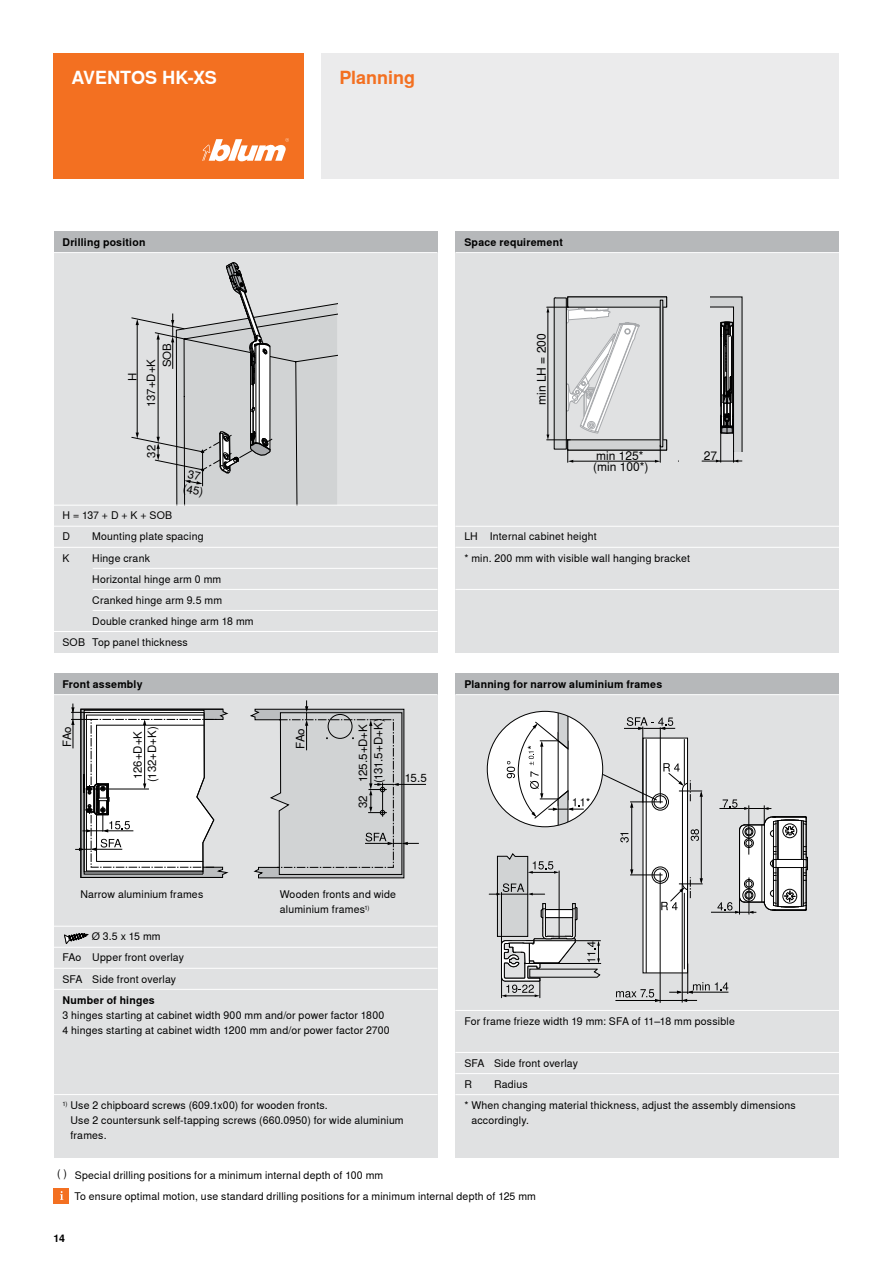
<style>
.page{position:relative;width:893px;height:1263px;background:#fff}
.page>*{position:absolute;margin:0;border:0;box-sizing:border-box;transform-origin:0 0}
.t1{font:700 18px "Nimbus Sans Global";letter-spacing:-.005em;color:#fff}
.t2{font:700 18px "Nimbus Sans Global";color:#f37021}
.t3{font:12px/10.2px "Nimbus Sans Global";color:#000}
.t4{font:11.55px "Nimbus Sans Global";letter-spacing:-.015em;color:#000}
.t5{font:11.4px "Nimbus Sans Global";color:#000}
.t6{font:10.5px/21px "Nimbus Sans Global";letter-spacing:.02em;color:#000}
.t7{font:700 10.5px "Nimbus Sans Global";letter-spacing:.02em;color:#000}
</style>
<div class="page">
<div style="left:54px;top:54px;width:250px;height:125px;background:#f37021"></div>
<div style="left:321px;top:54px;width:518px;height:125px;background:#ebebec"></div>
<svg style="left:202px;top:138px;width:87px;height:23px"></svg>
<div style="left:54px;top:232px;width:384px;height:420px;background:#e0e1e2"></div>
<div style="left:54px;top:674px;width:384px;height:484px;background:#e0e1e2"></div>
<div style="left:455px;top:674px;width:384px;height:484px;background:#e0e1e2"></div>
<div style="left:455px;top:232px;width:384px;height:420px;background:#e0e1e2"></div>
<hr style="left:660px;top:873px;width:1px;height:130px;background:#000">
<svg style="left:489px;top:711px;width:319px;height:291px"></svg>
<svg style="left:64px;top:933px;width:24px;height:11px"></svg>
<svg style="left:71px;top:703px;width:157px;height:175px"></svg>
<hr style="left:96px;top:785px;width:1px;height:76px;background:#000">
<hr style="left:97px;top:861px;width:106px;height:1px;background:#000">
<svg style="left:250px;top:700px;width:176px;height:178px"></svg>
<div style="left:54px;top:1188px;width:15px;height:15px;background:#f37021"></div>
<svg style="left:60px;top:1191px;width:3px;height:9px"></svg>
<hr style="left:568px;top:307px;width:92px;height:1px;background:#000">
<hr style="left:568px;top:450px;width:99px;height:1px;background:#000">
<div style="left:568px;top:297px;width:99px;height:10px;background:#d1d3d4"></div>
<div style="left:568px;top:440px;width:99px;height:10px;background:#d1d3d4"></div>
<div style="left:660px;top:300px;width:3px;height:147px;border:1px solid #000"></div>
<hr style="left:572px;top:461px;width:84px;height:1px;background:#000">
<svg style="left:655px;top:440px;width:12px;height:23px"></svg>
<svg style="left:546px;top:297px;width:94px;height:166px"></svg>
<svg style="left:702px;top:297px;width:40px;height:165px"></svg>
<div style="left:54px;top:232px;width:384px;height:21px;background:#b6b8ba"></div>
<div style="left:455px;top:232px;width:384px;height:21px;background:#b6b8ba"></div>
<div style="left:455px;top:674px;width:384px;height:21px;background:#b6b8ba"></div>
<div style="left:54px;top:674px;width:384px;height:21px;background:#b6b8ba"></div>
<hr style="left:54px;top:505px;width:384px;height:1px;background:#fff">
<hr style="left:54px;top:526px;width:384px;height:1px;background:#fff">
<hr style="left:54px;top:547px;width:384px;height:1px;background:#fff">
<hr style="left:93px;top:568px;width:345px;height:1px;background:#fff">
<hr style="left:93px;top:589px;width:345px;height:1px;background:#fff">
<hr style="left:93px;top:610px;width:345px;height:1px;background:#fff">
<hr style="left:54px;top:631px;width:384px;height:1px;background:#fff">
<hr style="left:455px;top:526px;width:384px;height:1px;background:#fff">
<hr style="left:455px;top:547px;width:384px;height:1px;background:#fff">
<hr style="left:455px;top:589px;width:384px;height:1px;background:#fff">
<hr style="left:455px;top:252px;width:384px;height:1px;background:#fff">
<hr style="left:54px;top:252px;width:384px;height:1px;background:#fff">
<hr style="left:54px;top:694px;width:384px;height:1px;background:#fff">
<hr style="left:54px;top:947px;width:384px;height:1px;background:#fff">
<hr style="left:54px;top:926px;width:384px;height:1px;background:#fff">
<hr style="left:54px;top:989px;width:384px;height:1px;background:#fff">
<hr style="left:54px;top:968px;width:384px;height:1px;background:#fff">
<hr style="left:455px;top:1052px;width:384px;height:1px;background:#fff">
<hr style="left:455px;top:1010px;width:384px;height:1px;background:#fff">
<hr style="left:455px;top:1073px;width:384px;height:1px;background:#fff">
<hr style="left:455px;top:1094px;width:384px;height:1px;background:#fff">
<hr style="left:54px;top:1094px;width:384px;height:1px;background:#fff">
<hr style="left:455px;top:694px;width:384px;height:1px;background:#fff">
<svg style="left:131px;top:263px;width:206px;height:242px"></svg>
<h1 class="t1" style="left:71px;top:67px;width:147px">AVENTOS HK-XS</h1>
<h1 class="t2" style="left:339px;top:67px;width:77px">Planning</h1>
<p class="t7" style="left:63px;top:236px;width:84px">Drilling position</p>
<p class="t7" style="left:464px;top:236px;width:100px">Space requirement</p>
<p class="t5" style="left:158px;top:367px;width:26px;rotate:-90deg">SOB</p>
<p class="t3" style="left:536px;top:405px;width:73px;rotate:-90deg">min LH = 200</p>
<p class="t5" style="left:142px;top:407px;width:50px;rotate:-90deg">137+D+K</p>
<p class="t5" style="left:143px;top:458px;width:14px;rotate:-90deg">32</p>
<p class="t6" style="left:63px;top:505px;width:111px">H = 137 + D + K + SOB</p>
<p class="t5" style="left:185px;top:479px;width:22px;rotate:10deg">(45)</p>
<p class="t3" style="left:593px;top:450px;width:57px">min 125* (min 100*)</p>
<p class="t3" style="left:704px;top:450px;width:15px">27</p>
<p class="t6" style="left:63px;top:526px;width:9px">D</p>
<p class="t6" style="left:92px;top:526px;width:113px">Mounting plate spacing</p>
<p class="t6" style="left:63px;top:547px;width:9px">K</p>
<p class="t6" style="left:92px;top:547px;width:163px">Hinge crank<br>Horizontal hinge arm 0 mm<br>Cranked hinge arm 9.5 mm<br>Double cranked hinge arm 18 mm</p>
<p class="t6" style="left:63px;top:632px;width:127px">SOB Top panel thickness</p>
<p class="t6" style="left:464px;top:526px;width:227px">LH Internal cabinet height<br>* min. 200 mm with visible wall hanging bracket</p>
<p class="t7" style="left:63px;top:678px;width:82px">Front assembly</p>
<p class="t7" style="left:464px;top:678px;width:199px">Planning for narrow aluminium frames</p>
<p class="t4" style="left:370px;top:783px;width:66px;rotate:-90deg">(131.5+D+K)</p>
<p class="t5" style="left:59px;top:747px;width:22px;rotate:-90deg">FAo</p>
<p class="t5" style="left:143px;top:782px;width:57px;rotate:-90deg">(132+D+K)</p>
<p class="t4" style="left:292px;top:749px;width:23px;rotate:-90deg">FAo</p>
<p class="t4" style="left:354px;top:782px;width:59px;rotate:-90deg">125.5+D+K</p>
<p class="t5" style="left:129px;top:779px;width:50px;rotate:-90deg">126+D+K</p>
<p class="t4" style="left:354px;top:808px;width:14px;rotate:-90deg">32</p>
<p class="t4" style="left:405px;top:770px;width:23px">15.5</p>
<p class="t6" style="left:80px;top:884px;width:124px">Narrow aluminium frames</p>
<p class="t6" style="left:280px;top:887px;width:118px;line-height:15px">Wooden fronts and wide aluminium frames<sup>1)</sup></p>
<p class="t6" style="left:92px;top:926px;width:70px">Ø 3.5 x 15 mm</p>
<p class="t6" style="left:63px;top:947px;width:123px">FAo Upper front overlay</p>
<p class="t6" style="left:63px;top:968px;width:115px">SFA Side front overlay</p>
<p class="t7" style="left:63px;top:994px;width:94px">Number of hinges</p>
<p class="t6" style="left:63px;top:1007px;width:329px;line-height:15px">3 hinges starting at cabinet width 900 mm and/or power factor 1800<br>4 hinges starting at cabinet width 1200 mm and/or power factor 2700</p>
<p class="t6" style="left:71px;top:1098px;width:335px;line-height:15px;text-indent:-8px"><sup>1)</sup> Use 2 chipboard screws (609.1x00) for wooden fronts.<br>Use 2 countersunk self-tapping screws (660.0950) for wide aluminium frames.</p>
<p class="t6" style="left:464px;top:1010px;width:272px">For frame frieze width 19 mm: SFA of 11–18 mm possible</p>
<p class="t6" style="left:464px;top:1052px;width:115px">SFA Side front overlay<br>R</p>
<p class="t6" style="left:494px;top:1074px;width:35px">Radius</p>
<p class="t6" style="left:471px;top:1098px;width:326px;line-height:15px;text-indent:-7px">* When changing material thickness, adjust the assembly dimensions accordingly.</p>
<p class="t6" style="left:74px;top:1165px;width:463px;text-indent:-17px">( ) Special drilling positions for a minimum internal depth of 100 mm<br>To ensure optimal motion, use standard drilling positions for a minimum internal depth of 125 mm</p>
<p class="t7" style="left:54px;top:1232px;width:13px">14</p>
</div>
